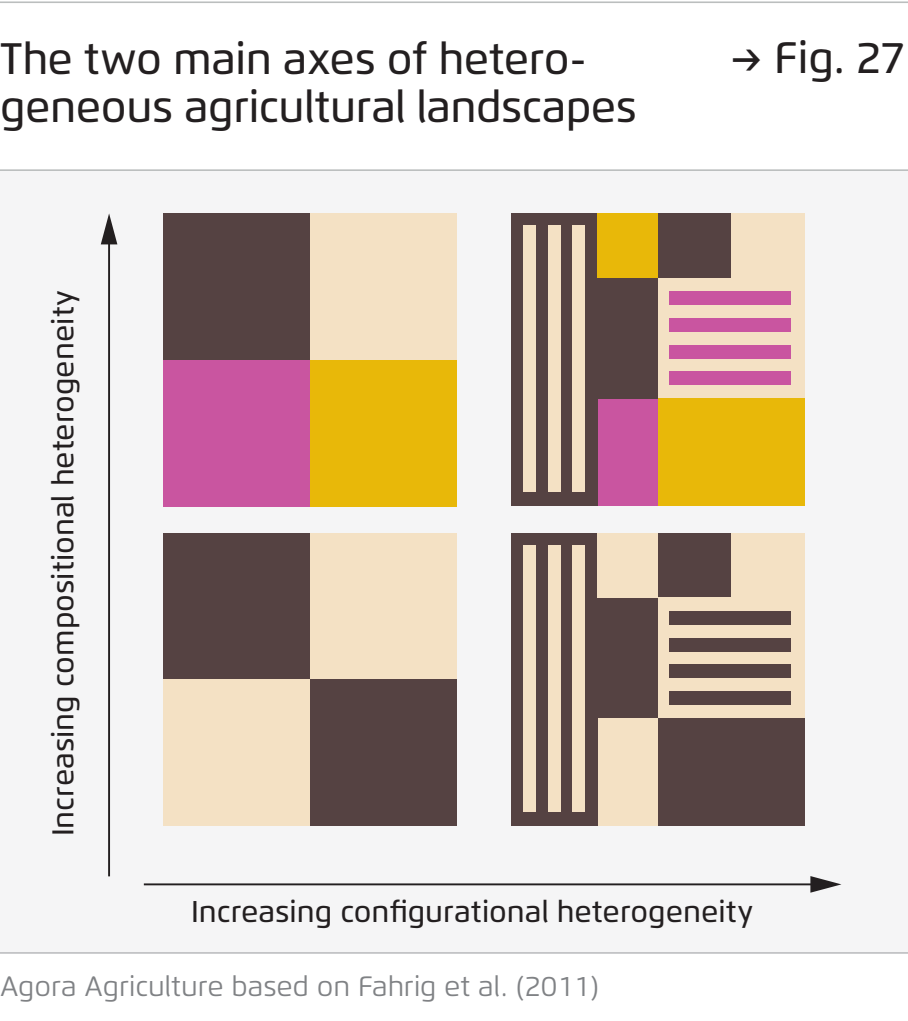
<style>
.page{position:relative;width:908px;height:1021px;background:#fff}
.page>*{position:absolute;margin:0;border:0;box-sizing:border-box;transform-origin:0 0}
.t1{font:500 44px/48px "Flexo";letter-spacing:-.01em;color:#231f20}
.t2{font:500 30px "Flexo";color:#231f20}
.t3{font:28px "Flexo";letter-spacing:-.005em;color:#808285}
</style>
<div class="page">
<div style="left:0;top:170px;width:907px;height:782px;background:#f5f5f6"></div>
<hr style="left:108px;top:239px;width:2px;height:637px;background:#231f20">
<svg style="left:101px;top:213px;width:16px;height:31px"></svg>
<hr style="left:144px;top:883px;width:671px;height:2px;background:#231f20">
<svg style="left:810px;top:876px;width:31px;height:16px"></svg>
<div style="left:163px;top:533px;width:147px;height:146px;background:#554242"></div>
<div style="left:310px;top:533px;width:146px;height:146px;background:#f4e1c4"></div>
<div style="left:163px;top:679px;width:147px;height:147px;background:#f4e1c4"></div>
<div style="left:310px;top:679px;width:146px;height:147px;background:#554242"></div>
<div style="left:163px;top:213px;width:147px;height:147px;background:#554242"></div>
<div style="left:310px;top:213px;width:146px;height:147px;background:#f4e1c4"></div>
<div style="left:163px;top:360px;width:147px;height:146px;background:#c955a0"></div>
<div style="left:310px;top:360px;width:146px;height:146px;background:#e8b809"></div>
<div style="left:657px;top:213px;width:74px;height:65px;background:#554242"></div>
<div style="left:657px;top:278px;width:147px;height:120px;background:#f4e1c4"></div>
<div style="left:657px;top:398px;width:147px;height:108px;background:#e8b809"></div>
<div style="left:731px;top:213px;width:73px;height:65px;background:#f4e1c4"></div>
<div style="left:597px;top:398px;width:60px;height:108px;background:#c955a0"></div>
<div style="left:511px;top:213px;width:86px;height:293px;background:#554242"></div>
<div style="left:572px;top:225px;width:12px;height:266px;background:#f4e1c4"></div>
<div style="left:548px;top:225px;width:12px;height:266px;background:#f4e1c4"></div>
<div style="left:523px;top:225px;width:12px;height:266px;background:#f4e1c4"></div>
<div style="left:669px;top:292px;width:121px;height:13px;background:#c955a0"></div>
<div style="left:669px;top:318px;width:121px;height:13px;background:#c955a0"></div>
<div style="left:669px;top:345px;width:121px;height:13px;background:#c955a0"></div>
<div style="left:669px;top:371px;width:121px;height:13px;background:#c955a0"></div>
<div style="left:597px;top:278px;width:60px;height:120px;background:#554242"></div>
<div style="left:597px;top:213px;width:60px;height:65px;background:#e8b809"></div>
<div style="left:657px;top:533px;width:74px;height:64px;background:#554242"></div>
<div style="left:657px;top:597px;width:147px;height:121px;background:#f4e1c4"></div>
<div style="left:657px;top:718px;width:147px;height:107px;background:#554242"></div>
<div style="left:731px;top:533px;width:73px;height:64px;background:#f4e1c4"></div>
<div style="left:597px;top:718px;width:60px;height:107px;background:#f4e1c4"></div>
<div style="left:511px;top:533px;width:86px;height:292px;background:#554242"></div>
<div style="left:572px;top:545px;width:12px;height:266px;background:#f4e1c4"></div>
<div style="left:548px;top:545px;width:12px;height:266px;background:#f4e1c4"></div>
<div style="left:523px;top:545px;width:12px;height:266px;background:#f4e1c4"></div>
<div style="left:669px;top:611px;width:121px;height:13px;background:#554242"></div>
<div style="left:669px;top:638px;width:121px;height:13px;background:#554242"></div>
<div style="left:669px;top:664px;width:121px;height:13px;background:#554242"></div>
<div style="left:669px;top:691px;width:121px;height:13px;background:#554242"></div>
<div style="left:597px;top:597px;width:60px;height:121px;background:#554242"></div>
<div style="left:597px;top:533px;width:60px;height:64px;background:#f4e1c4"></div>
<hr style="left:0;top:952px;width:907px;height:1px;background:#bcbdc0">
<hr style="left:0;top:169px;width:907px;height:2px;background:#bbbebe">
<hr style="left:0;top:1px;width:907px;height:2px;background:#bbbebe">
<h1 class="t1" style="left:0;top:34px;width:638px">The two main axes of hetero&shy;geneous agricultural landscapes</h1>
<h1 class="t1" style="left:730px;top:33px;width:174px">→ Fig. 27</h1>
<p class="t2" style="left:45px;top:836px;width:548px;rotate:-90deg">Increasing compositional heterogeneity</p>
<p class="t2" style="left:191px;top:893px;width:563px">Increasing configurational heterogeneity</p>
<p class="t3" style="left:0;top:968px;width:600px">Agora Agriculture based on Fahrig et al. (2011)</p>
</div>
